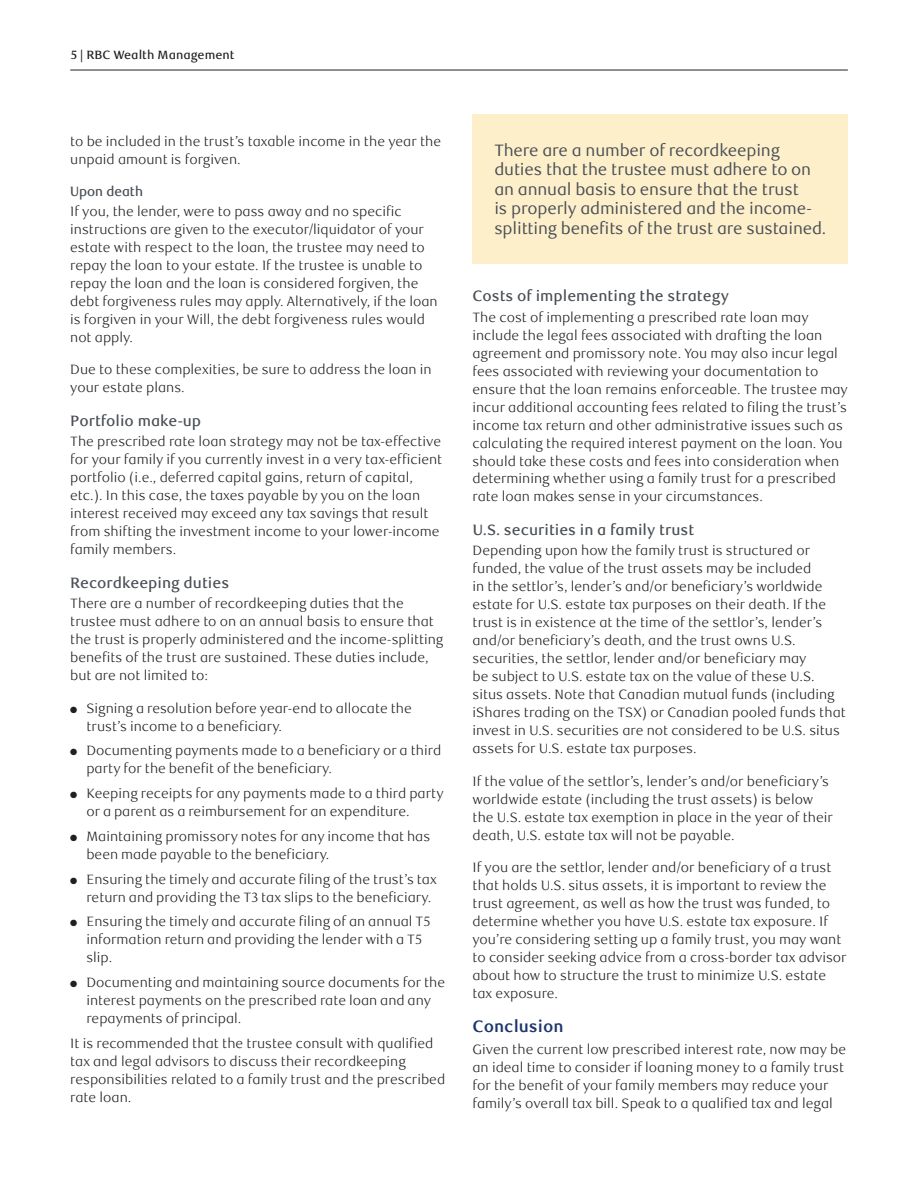
<style>
.page{position:relative;width:918px;height:1188px;background:#fff}
.page>*{position:absolute;margin:0;border:0;box-sizing:border-box;transform-origin:0 0}
.t1{font:16.5px/19.5px "RBC Text";letter-spacing:-.01em;color:#484e54}
._4-Text_Headline{font:700 16.5px "RBC Text";color:#1c366c}
._6-Subhead_L1{font:500 15px "RBC Text";color:#484e54}
._5-Body_Copy{font:300 13.5px/18px "RBC Text";color:#231f20}
._7-Subhead_L2{font:500 13.5px "RBC Display";color:#484e54}
.t2{font:500 12px "RBC Text";color:#231f20}
</style>
<div class="page">
<hr style="left:70px;top:70px;width:778px;height:1px;background:#231f20">
<div style="left:473px;top:114px;width:375px;height:150px;background:#feefcb"></div>
<p class="t2" style="left:71px;top:47px;width:165px">5 | RBC Wealth Management</p>
<p class="_5-Body_Copy" style="left:70px;top:132px;width:373px">to be included in the trust’s taxable income in the year the unpaid amount is forgiven.</p>
<h4 class="_7-Subhead_L2" style="left:70px;top:184px;width:74px">Upon death</h4>
<p class="_5-Body_Copy" style="left:70px;top:203px;width:369px">If you, the lender, were to pass away and no specific instructions are given to the executor/liquidator of your estate with respect to the loan, the trustee may need to repay the loan to your estate. If the trustee is unable to repay the loan and the loan is considered forgiven, the debt forgiveness rules may apply. Alternatively, if the loan is forgiven in your Will, the debt forgiveness rules would not apply.</p>
<p class="_5-Body_Copy" style="left:70px;top:361px;width:363px">Due to these complexities, be sure to address the loan in your estate plans.</p>
<h3 class="_6-Subhead_L1" style="left:70px;top:412px;width:133px">Portfolio make-up</h3>
<p class="_5-Body_Copy" style="left:70px;top:433px;width:374px">The prescribed rate loan strategy may not be tax-effective for your family if you currently invest in a very tax-efficient portfolio (i.e., deferred capital gains, return of capital, etc.). In this case, the taxes payable by you on the loan interest received may exceed any tax savings that result from shifting the investment income to your lower-income family members.</p>
<h3 class="_6-Subhead_L1" style="left:70px;top:574px;width:161px">Recordkeeping duties</h3>
<p class="_5-Body_Copy" style="left:70px;top:595px;width:375px">There are a number of recordkeeping duties that the trustee must adhere to on an annual basis to ensure that the trust is properly administered and the income-splitting benefits of the trust are sustained. These duties include, but are not limited to:</p>
<p class="_5-Body_Copy" style="left:86px;top:699px;width:327px;text-indent:-16px">● Signing a resolution before year-end to allocate the trust’s income to a beneficiary.</p>
<p class="_5-Body_Copy" style="left:86px;top:742px;width:356px;text-indent:-16px">● Documenting payments made to a beneficiary or a third party for the benefit of the beneficiary.</p>
<p class="_5-Body_Copy" style="left:86px;top:785px;width:359px;text-indent:-16px">● Keeping receipts for any payments made to a third party or a parent as a reimbursement for an expenditure.</p>
<p class="_5-Body_Copy" style="left:86px;top:827px;width:345px;text-indent:-16px">● Maintaining promissory notes for any income that has been made payable to the beneficiary.</p>
<p class="_5-Body_Copy" style="left:86px;top:870px;width:352px;text-indent:-16px">● Ensuring the timely and accurate filing of the trust’s tax return and providing the T3 tax slips to the beneficiary.</p>
<p class="_5-Body_Copy" style="left:86px;top:913px;width:346px;text-indent:-16px">● Ensuring the timely and accurate filing of an annual T5 information return and providing the lender with a T5 slip.</p>
<p class="_5-Body_Copy" style="left:86px;top:974px;width:360px;text-indent:-16px">● Documenting and maintaining source documents for the interest payments on the prescribed rate loan and any repayments of principal.</p>
<p class="_5-Body_Copy" style="left:70px;top:1034px;width:377px">It is recommended that the trustee consult with qualified tax and legal advisors to discuss their recordkeeping responsibilities related to a family trust and the prescribed rate loan.</p>
<p class="t1" style="left:494px;top:141px;width:333px">There are a number of recordkeeping duties that the trustee must adhere to on an annual basis to ensure that the trust<br>is properly administered and the income&shy;splitting benefits of the trust are sustained.</p>
<h3 class="_6-Subhead_L1" style="left:472px;top:287px;width:258px">Costs of implementing the strategy</h3>
<p class="_5-Body_Copy" style="left:472px;top:308px;width:377px">The cost of implementing a prescribed rate loan may include the legal fees associated with drafting the loan agreement and promissory note. You may also incur legal fees associated with reviewing your documentation to ensure that the loan remains enforceable. The trustee may incur additional accounting fees related to filing the trust’s income tax return and other administrative issues such as calculating the required interest payment on the loan. You should take these costs and fees into consideration when determining whether using a family trust for a prescribed rate loan makes sense in your circumstances.</p>
<h3 class="_6-Subhead_L1" style="left:472px;top:521px;width:223px">U.S. securities in a family trust</h3>
<p class="_5-Body_Copy" style="left:472px;top:542px;width:375px">Depending upon how the family trust is structured or funded, the value of the trust assets may be included<br>in the settlor’s, lender’s and/or beneficiary’s worldwide estate for U.S. estate tax purposes on their death. If the trust is in existence at the time of the settlor’s, lender’s and/or beneficiary’s death, and the trust owns U.S. securities, the settlor, lender and/or beneficiary may<br>be subject to U.S. estate tax on the value of these U.S. situs assets. Note that Canadian mutual funds (including iShares trading on the TSX) or Canadian pooled funds that invest in U.S. securities are not considered to be U.S. situs assets for U.S. estate tax purposes.</p>
<p class="_5-Body_Copy" style="left:472px;top:772px;width:362px">If the value of the settlor’s, lender’s and/or beneficiary’s worldwide estate (including the trust assets) is below the U.S. estate tax exemption in place in the year of their death, U.S. estate tax will not be payable.</p>
<p class="_5-Body_Copy" style="left:472px;top:859px;width:376px">If you are the settlor, lender and/or beneficiary of a trust that holds U.S. situs assets, it is important to review the trust agreement, as well as how the trust was funded, to determine whether you have U.S. estate tax exposure. If you’re considering setting up a family trust, you may want to consider seeking advice from a cross-border tax advisor about how to structure the trust to minimize U.S. estate tax exposure.</p>
<h2 class="_4-Text_Headline" style="left:472px;top:1016px;width:93px">Conclusion</h2>
<p class="_5-Body_Copy" style="left:472px;top:1041px;width:375px">Given the current low prescribed interest rate, now may be an ideal time to consider if loaning money to a family trust for the benefit of your family members may reduce your family’s overall tax bill. Speak to a qualified tax and legal</p>
</div>
